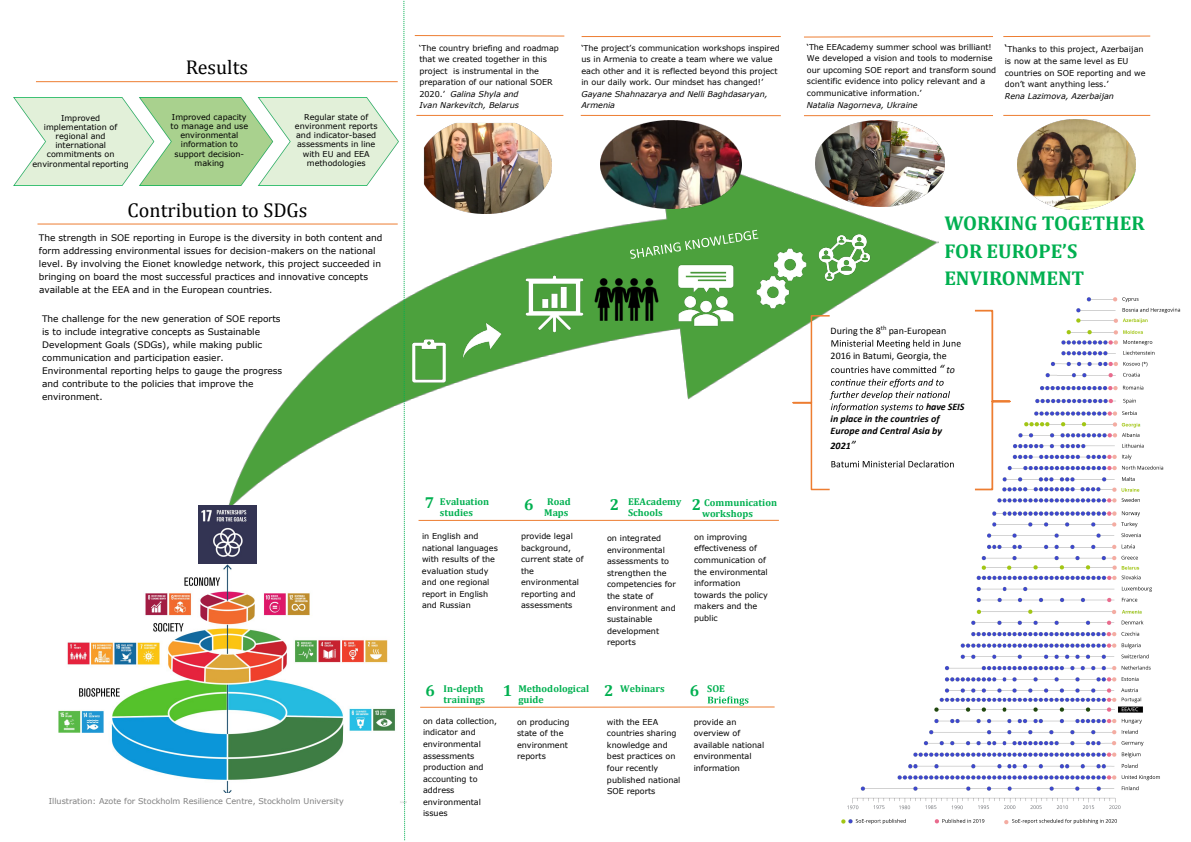
<style>
.page{position:relative;width:1191px;height:842px;background:#fff}
.page>*{position:absolute;margin:0;border:0;box-sizing:border-box;transform-origin:0 0}
.t1{font:700 20px/27.9px "Cambria";color:#00b050}
.t2{font:20px "Cambria";color:#000}
.t3{font:700 16px "Cambria";color:#00b050}
.t4{font:700 10px/11px "Cambria";color:#00b050}
.t5{font:italic 700 10px/12.2px "Calibri";color:#000}
.t6{font:10px/14.3px "Calibri";color:#000}
.t7{font:9px/13px "Verdana";color:#000}
.t8{font:8px/11.6px "Verdana";letter-spacing:-.005em;color:#000}
.t9{font:italic 8px/11.5px "Verdana";color:#000}
.t10{font:8px "Verdana";letter-spacing:-.005em;color:#808080}
.t11{font:6.5px "Calibri";color:#000}
.s1{font-style:italic}
.s2{font-size:10px}
.s3{font-size:16px}
.s4{font-style:italic;font-size:12px}
.s5{font-weight:400;font-size:12px}
</style>
<div class="page">
<img style="left:841px;top:297px;width:340px;height:528px">
<img style="left:193px;top:116px;width:767px;height:393px">
<img style="left:58px;top:563px;width:348px;height:241px">
<svg style="left:403px;top:0;width:2px;height:841px"></svg>
<svg style="left:973px;top:309px;width:38px;height:182px"></svg>
<svg style="left:791px;top:314px;width:169px;height:177px"></svg>
<hr style="left:581px;top:36px;width:200px;height:1px;background:#ed7d31">
<hr style="left:581px;top:115px;width:200px;height:1px;background:#ed7d31">
<img style="left:600px;top:121px;width:141px;height:88px">
<img style="left:419px;top:119px;width:133px;height:94px">
<hr style="left:416px;top:115px;width:147px;height:1px;background:#ed7d31">
<svg style="left:414px;top:35px;width:151px;height:2px"></svg>
<hr style="left:804px;top:115px;width:189px;height:1px;background:#ed7d31">
<svg style="left:804px;top:36px;width:189px;height:2px"></svg>
<svg style="left:1003px;top:35px;width:148px;height:2px"></svg>
<hr style="left:1003px;top:115px;width:147px;height:1px;background:#ed7d31">
<img style="left:13px;top:98px;width:386px;height:88px">
<img style="left:404px;top:336px;width:51px;height:50px">
<img style="left:449px;top:309px;width:61px;height:61px">
<img style="left:815px;top:229px;width:57px;height:57px">
<img style="left:590px;top:264px;width:72px;height:72px">
<img style="left:669px;top:259px;width:72px;height:72px">
<img style="left:746px;top:242px;width:72px;height:72px">
<img style="left:518px;top:268px;width:72px;height:72px">
<svg style="left:707px;top:696px;width:41px;height:9px"></svg>
<hr style="left:36px;top:81px;width:362px;height:1px;background:#ed7d31">
<svg style="left:630px;top:230px;width:128px;height:29px;background:#5eaa51"></svg>
<hr style="left:420px;top:707px;width:354px;height:1px;background:#ed7d31">
<hr style="left:37px;top:224px;width:361px;height:1px;background:#ed7d31">
<hr style="left:418px;top:520px;width:361px;height:1px;background:#ed7d31">
<img style="left:199px;top:506px;width:57px;height:57px">
<div style="left:46px;top:793px;width:347px;height:26px;background:#fff"></div>
<img style="left:815px;top:121px;width:129px;height:86px">
<img style="left:1017px;top:119px;width:118px;height:90px">
<p class="t8" style="left:32px;top:113px;width:98px;line-height:9.1px;text-align:center">Improved implementation of regional and international commitments on environmental reporting</p>
<h1 class="t2" style="left:186px;top:56px;width:64px">Results</h1>
<p class="t8" style="left:171px;top:112px;width:79px;line-height:9.1px;text-align:center">Improved capacity to manage and use environmental information to support decision&shy;making</p>
<p class="t8" style="left:295px;top:112px;width:84px;line-height:9.1px;text-align:center">Regular state of environment reports and indicator-based assessments in line with EU and EEA methodologies</p>
<h1 class="t2" style="left:128px;top:198px;width:181px">Contribution to SDGs</h1>
<p class="t7" style="left:39px;top:231px;width:345px">The strength in SOE reporting in Europe is the diversity in both content and form addressing environmental issues for decision-makers on the national level. By involving the Eionet knowledge network, this project succeeded in bringing on board the most successful practices and innovative concepts available at the EEA and in the European countries.</p>
<p class="t7" style="left:42px;top:312px;width:242px">The challenge for the new generation of SOE reports is to include integrative concepts as Sustainable Development Goals (SDGs), while making public communication and participation easier.<br>Environmental reporting helps to gauge the progress and contribute to the policies that improve the environment.</p>
<p class="t10" style="left:49px;top:796px;width:296px">Illustration: Azote for Stockholm Resilience Centre, Stockholm University</p>
<p class="t8" style="left:419px;top:42px;width:141px">‘The country briefing and roadmap that we created together in this project is instrumental in the preparation of our national SOER<br>2020.’ <span class="s1">Galina Shyla and<br>Ivan Narkevitch, Belarus</span></p>
<p class="t8" style="left:807px;top:41px;width:191px">‘The EEAcademy summer school was brilliant!<br>We developed a vision and tools to modernise our upcoming SOE report and transform sound scientific evidence into policy relevant and a communicative information.’</p>
<p class="t8" style="left:581px;top:42px;width:200px">‘The project’s communication workshops inspired us in Armenia to create a team where we value each other and it is reflected beyond this project in our daily work. Our mindset has changed!’</p>
<p class="t9" style="left:581px;top:88px;width:188px">Gayane Shahnazarya and Nelli Baghdasaryan,<br>Armenia</p>
<p class="t9" style="left:807px;top:99px;width:112px">Natalia Nagorneva, Ukraine</p>
<p class="t8" style="left:1004px;top:42px;width:140px;line-height:12.6px"><span class="s2">‘</span>Thanks to this project, Azerbaijan is now at the same level as EU</p>
<p class="t8" style="left:1004px;top:67px;width:142px">countries on SOE reporting and we don’t want anything less.’</p>
<p class="t9" style="left:1004px;top:90px;width:111px">Rena Lazimova, Azerbaijan</p>
<h1 class="t1" style="left:944px;top:208px;width:202px">WORKING TOGETHER<br>FOR EUROPE’S<br>ENVIRONMENT</h1>
<h2 class="t3" style="left:425px;top:492px;width:11px">7</h2>
<p class="t4" style="left:544px;top:496px;width:28px">Road<br>Maps</p>
<p class="t4" style="left:440px;top:496px;width:51px">Evaluation studies</p>
<p class="t4" style="left:628px;top:496px;width:55px">EEAcademy<br>Schools</p>
<h2 class="t3" style="left:524px;top:493px;width:11px">6</h2>
<h2 class="t3" style="left:610px;top:493px;width:11px">2</h2>
<p class="t4" style="left:702px;top:497px;width:76px;text-indent:-10px"><span class="s3">2</span> Communication workshops</p>
<p class="t8" style="left:521px;top:530px;width:64px">provide legal background, current state of the environmental reporting and assessments</p>
<p class="t8" style="left:422px;top:530px;width:77px">in English and national languages with results of the evaluation study and one regional report in English and Russian</p>
<p class="t8" style="left:607px;top:532px;width:70px">on integrated environmental assessments to strengthen the competencies for the state of environment and sustainable development reports</p>
<p class="t8" style="left:694px;top:531px;width:75px">on improving effectiveness of communication of the environmental information towards the policy makers and the public</p>
<h2 class="t3" style="left:425px;top:679px;width:11px">6</h2>
<h2 class="t3" style="left:604px;top:679px;width:11px">2</h2>
<h2 class="t3" style="left:690px;top:679px;width:11px">6</h2>
<p class="t4" style="left:443px;top:683px;width:43px">In-depth trainings</p>
<p class="t4" style="left:518px;top:683px;width:72px;text-indent:-15px"><span class="s3">1</span> Methodological guide</p>
<p class="t4" style="left:620px;top:683px;width:46px">Webinars</p>
<p class="t8" style="left:607px;top:716px;width:75px">with the EEA countries sharing knowledge and best practices on four recently published national<br>SOE reports</p>
<p class="t8" style="left:693px;top:716px;width:72px">provide an overview of available national environmental information</p>
<p class="t4" style="left:707px;top:683px;width:19px">SOE</p>
<p class="t8" style="left:423px;top:715px;width:75px">on data collection, indicator and environmental assessments production and accounting to address environmental issues</p>
<p class="t8" style="left:517px;top:716px;width:54px">on producing state of the environment reports</p>
<p class="t11" style="left:881px;top:323px;width:7px">th</p>
<p class="t6" style="left:830px;top:324px;width:52px">During the 8</p>
<p class="t6" style="left:888px;top:324px;width:59px">pan-European</p>
<p class="t6" style="left:939px;top:348px;width:17px;text-indent:-109px">2016 in Batumi, Georgia, the<br><span class="s4">“</span> <span class="s1">to</span></p>
<p class="t5" style="left:830px;top:401px;width:135px;text-indent:95px">have SEIS in place in the countries of<br>Europe and Central Asia by</p>
<p class="t5" style="left:830px;top:439px;width:27px">2021<span class="s5">”</span></p>
</div>
